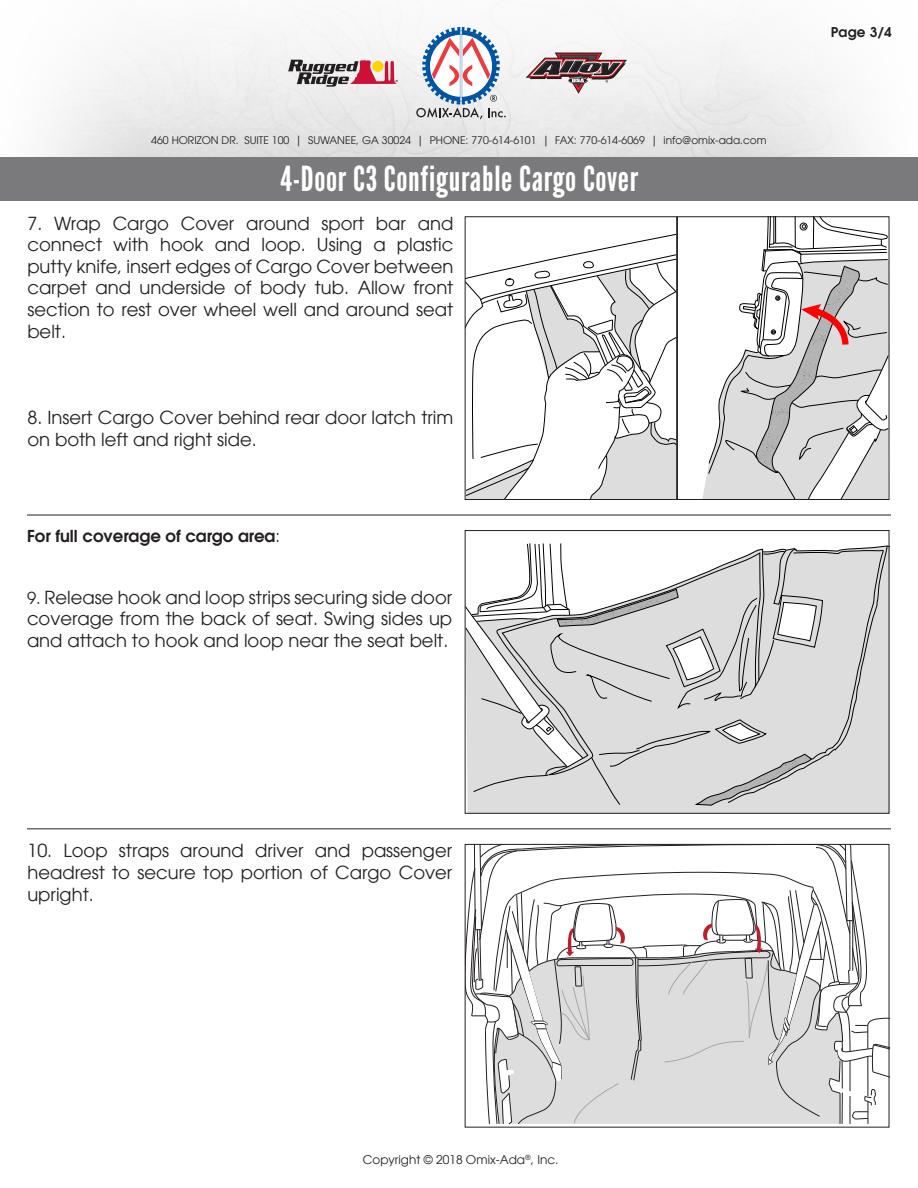
<style>
.page{position:relative;width:918px;height:1188px;background:#fff}
.page>*{position:absolute;margin:0;border:0;box-sizing:border-box;transform-origin:0 0}
.t1{font:34.5px "League Gothic";letter-spacing:.02em;color:#fff}
.t2{font:18px/21.6px "Avant Garde LT";color:#231f20;text-align:justify}
.t3{font:600 16.5px "Avant Garde LT";color:#231f20}
.t4{font:600 13.5px "Avant Garde LT";color:#231f20}
.t5{font:12px "Avant Garde LT";color:#231f20}
.t6{font:10.5px "Avant Garde LT";color:#231f20}
.s1{font-weight:400}
.s2{font-size:16.5px}
</style>
<div class="page">
<svg style="left:416px;top:27px;width:90px;height:92px"></svg>
<svg style="left:526px;top:53px;width:101px;height:41px"></svg>
<svg style="left:288px;top:60px;width:110px;height:27px"></svg>
<div style="left:1px;top:157px;width:917px;height:44px;background:#7a797b"></div>
<hr style="left:27px;top:515px;width:864px;height:1px;background:#231f20">
<hr style="left:27px;top:828px;width:864px;height:1px;background:#231f20">
<div style="left:467px;top:806px;width:420px;height:6px;background:#ddddde"></div>
<svg style="left:467px;top:543px;width:420px;height:263px"></svg>
<div style="left:465px;top:530px;width:424px;height:284px;border:1px solid #231f20"></div>
<svg style="left:467px;top:234px;width:208px;height:264px"></svg>
<div style="left:465px;top:216px;width:212px;height:284px;border:1px solid #231f20"></div>
<svg style="left:467px;top:846px;width:420px;height:279px"></svg>
<div style="left:465px;top:844px;width:424px;height:284px;border:1px solid #231f20"></div>
<svg style="left:708px;top:218px;width:179px;height:280px"></svg>
<div style="left:677px;top:216px;width:212px;height:284px;border:1px solid #231f20"></div>
<p class="t6" style="left:151px;top:134px;width:617px">460 HORIZON DR. SUITE 100 | SUWANEE, GA 30024 | PHONE: 770-614-6101 | FAX: 770-614-6069 | info@omix-ada.com</p>
<h1 class="t1" style="left:281px;top:159px;width:359px">4-Door C3 Configurable Cargo Cover</h1>
<p class="t2" style="left:27px;top:212px;width:428px">7. Wrap Cargo Cover around sport bar and connect with hook and loop. Using a plastic putty knife, insert edges of Cargo Cover between carpet and underside of body tub. Allow front section to rest over wheel well and around seat belt.</p>
<p class="t2" style="left:27px;top:407px;width:428px">8. Insert Cargo Cover behind rear door latch trim on both left and right side.</p>
<p class="t3" style="left:27px;top:526px;width:255px">For full coverage of cargo area<span class="s1">:</span></p>
<p class="t2" style="left:27px;top:586px;width:427px"><span class="s2">9.</span> Release hook and loop strips securing side door coverage from the back of seat. Swing sides up and attach to hook and loop near the seat belt.</p>
<p class="t4" style="left:831px;top:23px;width:63px">Page 3/4</p>
<p class="t2" style="left:27px;top:840px;width:426px">10. Loop straps around driver and passenger headrest to secure top portion of Cargo Cover upright.</p>
<p class="t5" style="left:363px;top:1153px;width:197px">Copyright © 2018 Omix-Ada<sup>®</sup>, Inc.</p>
</div>
